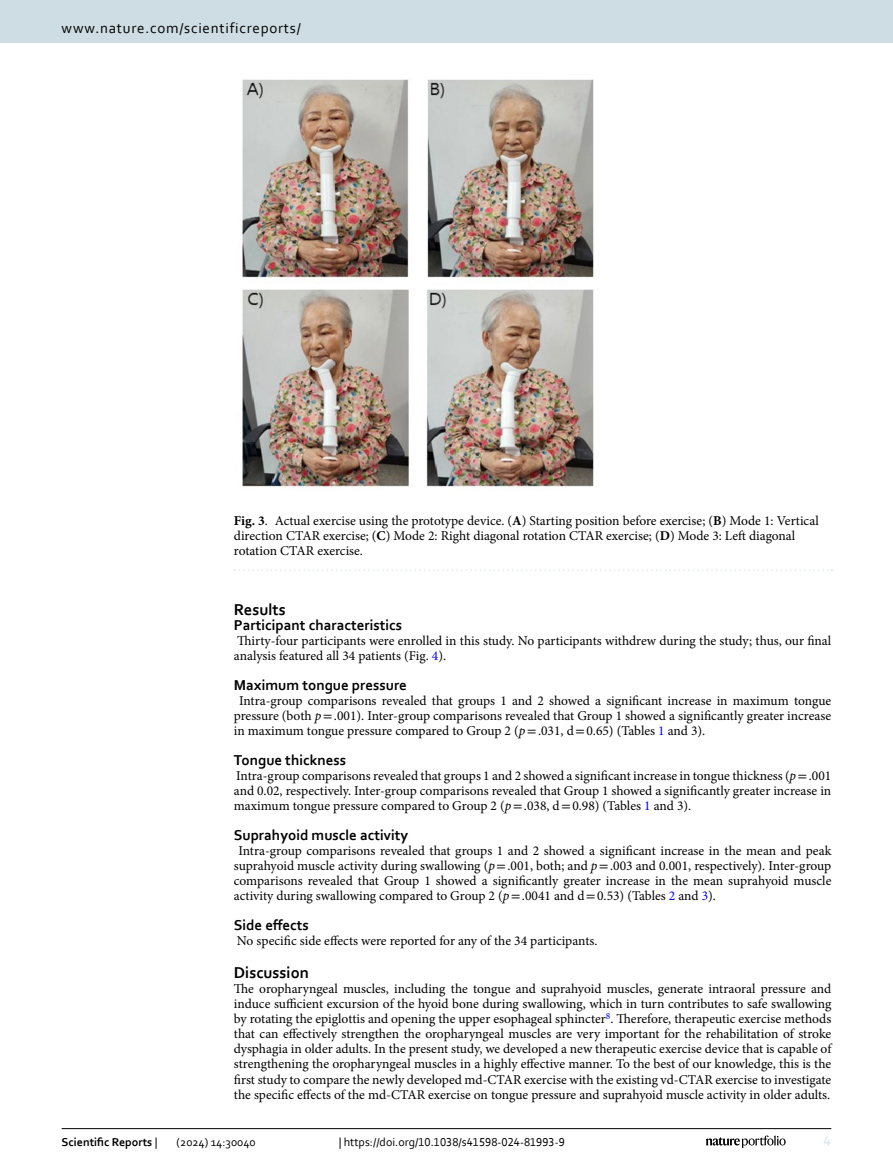
<style>
.page{position:relative;width:893px;height:1174px;background:#fff}
.page>*{position:absolute;margin:0;border:0;box-sizing:border-box;transform-origin:0 0}
.Head_1{font:700 16.5px "Corbel";color:#000}
.Head_2{font:700 15px "Corbel";color:#000}
.t1{font:15px "Corbel";letter-spacing:.05em;color:#000}
.Head_2_After_1{font:700 15px "Corbel";color:#000}
.t2{font:15px "Corbel";color:#d9e4eb}
.Body_Text{font:13.5px/15px "Minion Pro";color:#000;text-align:justify}
.Figure_Caption{font:13.5px/15px "Minion Pro";color:#000}
.t3{font:12px "Corbel";color:#000}
.t4{font:700 12px "Corbel";color:#000}
.s1{font-weight:700}
.s2{color:#00f}
.s3{font-style:italic}
.s4{font-family:"STIX"}
.s5{font-weight:400}
</style>
<div class="page">
<img style="left:242px;top:79px;width:352px;height:409px">
<svg style="left:235px;top:569px;width:597px;height:2px"></svg>
<hr style="left:62px;top:1128px;width:769px;height:1px;background:#000">
<svg style="left:706px;top:1135px;width:80px;height:12px"></svg>
<div style="left:0;top:0;width:893px;height:43px;background:#cedde4"></div>
<p class="t1" style="left:62px;top:18px;width:241px">www.nature.com/scientificreports/</p>
<p class="Figure_Caption" style="left:234px;top:513px;width:586px"><span class="s1">Fig. 3</span>. Actual exercise using the prototype device. (<span class="s1">A</span>) Starting position before exercise; (<span class="s1">B</span>) Mode 1: Vertical direction CTAR exercise; (<span class="s1">C</span>) Mode 2: Right diagonal rotation CTAR exercise; (<span class="s1">D</span>) Mode 3: Left diagonal rotation CTAR exercise.</p>
<p class="Head_1" style="left:234px;top:599px;width:53px">Results</p>
<p class="Head_2_After_1" style="left:234px;top:616px;width:170px">Participant characteristics</p>
<p class="Body_Text" style="left:234px;top:633px;width:599px">Thirty-four participants were enrolled in this study. No participants withdrew during the study; thus, our final analysis featured all 34 patients (Fig. <span class="s2">4</span>).</p>
<p class="Head_2" style="left:234px;top:676px;width:175px">Maximum tongue pressure</p>
<p class="Body_Text" style="left:234px;top:693px;width:599px;text-indent:5px">Intra-group comparisons revealed that groups 1 and 2 showed a significant increase in maximum tongue pressure (both <span class="s3">p</span><span class="s4">=</span>.001). Inter-group comparisons revealed that Group 1 showed a significantly greater increase in maximum tongue pressure compared to Group 2 (<span class="s3">p</span><span class="s4">=</span>.031, d<span class="s4">=</span>0.65) (Tables <span class="s2">1</span> and 3).</p>
<p class="Head_2" style="left:234px;top:751px;width:114px">Tongue thickness</p>
<p class="Body_Text" style="left:234px;top:768px;width:599px">Intra-group comparisons revealed that groups 1 and 2 showed a significant increase in tongue thickness (<span class="s3">p</span><span class="s4">=</span>.001 and 0.02, respectively. Inter-group comparisons revealed that Group 1 showed a significantly greater increase in maximum tongue pressure compared to Group 2 (<span class="s3">p</span><span class="s4">=</span>.038, d<span class="s4">=</span>0.98) (Tables <span class="s2">1</span> and 3).</p>
<p class="Head_2" style="left:234px;top:826px;width:176px">Suprahyoid muscle activity</p>
<p class="Body_Text" style="left:234px;top:843px;width:599px;text-indent:5px">Intra-group comparisons revealed that groups 1 and 2 showed a significant increase in the mean and peak suprahyoid muscle activity during swallowing (<span class="s3">p</span><span class="s4">=</span>.001, both; and <span class="s3">p</span><span class="s4">=</span>.003 and 0.001, respectively). Inter-group comparisons revealed that Group 1 showed a significantly greater increase in the mean suprahyoid muscle activity during swallowing compared to Group 2 (<span class="s3">p</span><span class="s4">=</span>.0041 and d<span class="s4">=</span>0.53) (Tables <span class="s2">2</span> and <span class="s2">3</span>).</p>
<p class="Head_2" style="left:234px;top:916px;width:76px">Side effects</p>
<p class="Body_Text" style="left:237px;top:933px;width:362px">No specific side effects were reported for any of the 34 participants.</p>
<p class="Head_1" style="left:234px;top:962px;width:77px">Discussion</p>
<p class="Body_Text" style="left:234px;top:981px;width:599px">The oropharyngeal muscles, including the tongue and suprahyoid muscles, generate intraoral pressure and induce sufficient excursion of the hyoid bone during swallowing, which in turn contributes to safe swallowing by rotating the epiglottis and opening the upper esophageal sphincter<sup>8</sup>. Therefore, therapeutic exercise methods that can effectively strengthen the oropharyngeal muscles are very important for the rehabilitation of stroke dysphagia in older adults. In the present study, we developed a new therapeutic exercise device that is capable of strengthening the oropharyngeal muscles in a highly effective manner. To the best of our knowledge, this is the first study to compare the newly developed md-CTAR exercise with the existing vd-CTAR exercise to investigate the specific effects of the md-CTAR exercise on tongue pressure and suprahyoid muscle activity in older adults.</p>
<p class="t4" style="left:62px;top:1134px;width:97px">Scientific Reports <span class="s5">|</span></p>
<p class="t3" style="left:177px;top:1134px;width:81px">(2024) 14:30040</p>
<p class="t3" style="left:339px;top:1134px;width:228px">| https://doi.org/10.1038/s41598-024-81993-9</p>
<p class="t2" style="left:824px;top:1132px;width:9px">4</p>
</div>
